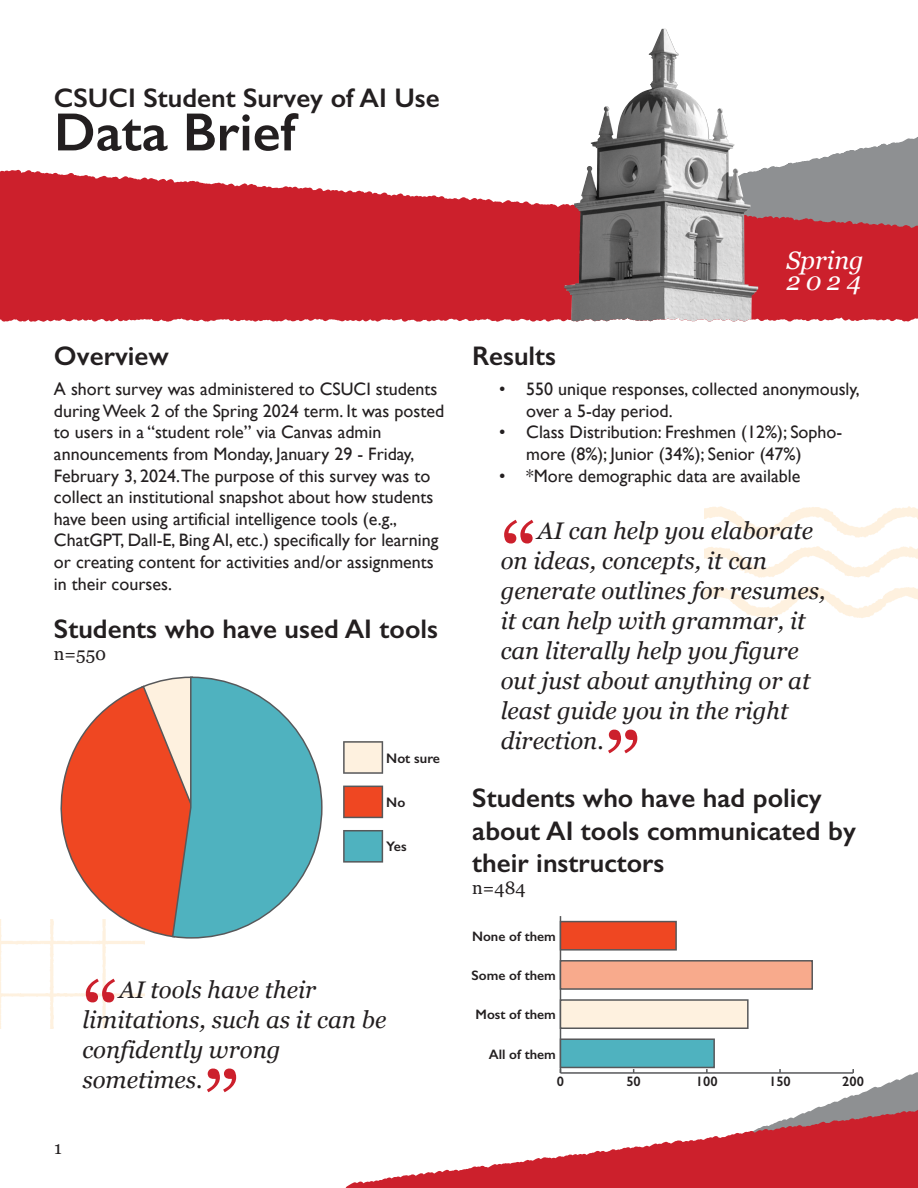
<style>
.page{position:relative;width:918px;height:1188px;background:#fff}
.page>*{position:absolute;margin:0;border:0;box-sizing:border-box;transform-origin:0 0}
.t1{font:90px "Georgia";color:#cc202c}
.t2{font:600 54px "Gill Sans";color:#231f20}
.t3{font:600 27px/32.4px "Gill Sans";color:#231f20}
.t4{font:italic 25.2px/20.7px "Georgia";color:#fff}
.t5{font:italic 24px/30px "Georgia";color:#231f20}
.t6{font:18px/21.6px "Gill Sans";color:#231f20}
.t7{font:18px "Georgia";color:#231f20}
.t8{font:600 13.95px "Gill Sans";color:#231f20}
.t9{font:600 13.65px "Gill Sans";color:#231f20}
</style>
<div class="page">
<svg style="left:345px;top:1143px;width:573px;height:45px;fill:#cc202c"></svg>
<svg style="left:662px;top:28px;width:256px;height:142px"></svg>
<svg style="left:0;top:170px;width:918px;height:152px;background:#ca4650"></svg>
<img style="left:564px;top:29px;width:129px;height:293px">
<svg style="left:705px;top:506px;width:213px;height:112px"></svg>
<svg style="left:0;top:920px;width:144px;height:108px"></svg>
<div style="left:54px;top:620px;width:392px;height:346px;background:#fff"></div>
<svg style="left:343px;top:741px;width:40px;height:33px"></svg>
<svg style="left:343px;top:786px;width:40px;height:32px"></svg>
<svg style="left:343px;top:830px;width:40px;height:33px"></svg>
<svg style="left:53px;top:677px;width:270px;height:262px"></svg>
<hr style="left:560px;top:1072px;width:293px;height:2px;background:#57585a">
<svg style="left:663px;top:1069px;width:255px;height:101px"></svg>
<hr style="left:560px;top:916px;width:1px;height:157px;background:#57585a">
<div style="left:560px;top:921px;width:117px;height:30px;background:#ef4722;border:2px solid #57585a"></div>
<div style="left:560px;top:960px;width:253px;height:30px;background:#f8aa8c;border:2px solid #57585a"></div>
<div style="left:560px;top:999px;width:189px;height:30px;background:#fef1df;border:2px solid #57585a"></div>
<div style="left:560px;top:1038px;width:155px;height:30px;background:#4fb2bf;border:2px solid #57585a"></div>
<h3 class="t3" style="left:54px;top:81px;width:387px">CSUCI Student Survey of AI Use</h3>
<h2 class="t2" style="left:54px;top:99px;width:243px">Data Brief</h2>
<h3 class="t3" style="left:54px;top:340px;width:116px">Overview</h3>
<p class="t6" style="left:54px;top:378px;width:392px">A short survey was administered to CSUCI students during Week 2 of the Spring 2024 term. It was posted to users in a “student role” via Canvas admin announcements from Monday, January 29 - Friday, February 3, 2024.The purpose of this survey was to collect an institutional snapshot about how students have been using artificial intelligence tools (e.g., ChatGPT, Dall-E, Bing AI, etc.) specifically for learning or creating content for activities and/or assignments in their courses.</p>
<h3 class="t3" style="left:54px;top:613px;width:386px">Students who have used AI tools</h3>
<p class="t7" style="left:54px;top:640px;width:54px">n=550</p>
<p class="t8" style="left:386px;top:750px;width:55px">Not sure</p>
<p class="t8" style="left:386px;top:794px;width:21px">No</p>
<p class="t8" style="left:386px;top:838px;width:22px">Yes</p>
<p class="t7" style="left:54px;top:1135px;width:9px">1</p>
<h1 class="t1" style="left:82px;top:949px;width:38px">“</h1>
<h3 class="t5" style="left:82px;top:973px;width:306px;text-indent:37px">AI tools have their limitations, such as it can be confidently wrong sometimes.</h3>
<h1 class="t1" style="left:203px;top:1039px;width:38px">”</h1>
<h3 class="t4" style="left:786px;top:249px;width:79px">Spring<br>2024</h3>
<h3 class="t3" style="left:472px;top:340px;width:85px">Results</h3>
<p class="t6" style="left:526px;top:378px;width:335px;text-indent:-27px">• 550 unique responses, collected anonymously, over a 5-day period.</p>
<p class="t6" style="left:526px;top:421px;width:317px;text-indent:-27px">• Class Distribution: Freshmen (12%); Sopho&shy;more (8%); Junior (34%); Senior (47%)</p>
<p class="t6" style="left:499px;top:465px;width:302px">• *More demographic data are available</p>
<h1 class="t1" style="left:501px;top:490px;width:38px">“</h1>
<h3 class="t5" style="left:501px;top:515px;width:326px;text-indent:37px">AI can help you elaborate on ideas, concepts, it can generate outlines for resumes, it can help with grammar, it can literally help you figure out just about anything or at least guide you in the right direction.</h3>
<h1 class="t1" style="left:604px;top:700px;width:38px">”</h1>
<h3 class="t3" style="left:472px;top:782px;width:385px">Students who have had policy about AI tools communicated by their instructors</h3>
<p class="t7" style="left:472px;top:874px;width:55px">n=484</p>
<p class="t9" style="left:472px;top:928px;width:85px">None of them</p>
<p class="t9" style="left:472px;top:967px;width:86px">Some of them</p>
<p class="t9" style="left:476px;top:1006px;width:82px">Most of them</p>
<p class="t9" style="left:489px;top:1046px;width:69px">All of them</p>
<p class="t9" style="left:557px;top:1073px;width:9px">0</p>
<p class="t9" style="left:626px;top:1073px;width:16px">50</p>
<p class="t9" style="left:696px;top:1073px;width:23px">100</p>
<p class="t9" style="left:769px;top:1073px;width:23px">150</p>
<p class="t9" style="left:842px;top:1073px;width:23px">200</p>
</div>
